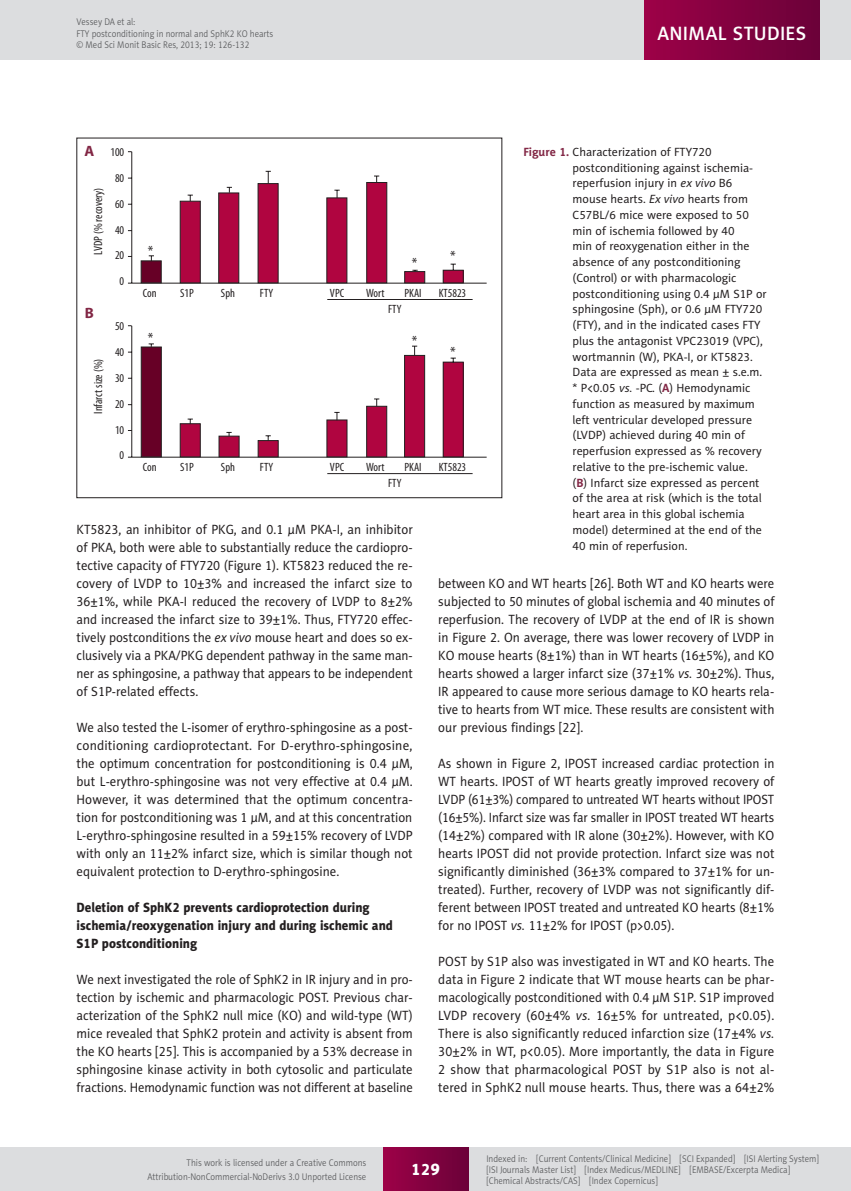
<style>
.page{position:relative;width:851px;height:1191px;background:#fff}
.page>*{position:absolute;margin:0;border:0;box-sizing:border-box;transform-origin:0 0}
.t1{font:19.5px "Naomi Sans EFN Medium";letter-spacing:.015em;color:#fff}
.t2{font:16.5px "Naomi Sans EFN Heavy";color:#fff}
.t3{font:condensed 15px "Myriad Pro";color:#231f20}
.t4{font:700 15px "Myriad Pro";color:#822745}
.MSM_Body{font:13.5px/18px "Naomi Sans EFN";color:#231f20;text-align:justify;scale:.95 1}
.MSM_Body-2{font:13.5px/18px "Naomi Sans EFN";color:#231f20;text-align:justify;scale:.94 1}
.MSM_Headline_2{font:13.5px/18px "Naomi Sans EFN Heavy";color:#231f20;scale:.95 1}
.MSM_Rycina_tytul{font:12px/15.8px "Naomi Sans EFN";color:#231f20}
.t5{font:condensed 12px/25.8px "Myriad Pro";color:#231f20;text-align:right}
.t6{font:9.75px/11.2px "Naomi Sans EFN Light";color:#57585a;scale:.9 1}
.s1{font-weight:700;color:#822745}
.s2{font-style:italic}
</style>
<div class="page">
<hr style="left:131px;top:152px;width:1px;height:131px;background:#231f20">
<svg style="left:127px;top:171px;width:359px;height:287px"></svg>
<div style="left:141px;top:347px;width:21px;height:110px;background:#670026;border:1px solid #231f20"></div>
<svg style="left:148px;top:343px;width:316px;height:114px"></svg>
<hr style="left:327px;top:299px;width:145px;height:1px;background:#231f20">
<hr style="left:327px;top:473px;width:145px;height:1px;background:#231f20">
<div style="left:0;top:1148px;width:850px;height:43px;background:#dcdddf"></div>
<div style="left:383px;top:1148px;width:85px;height:42px;background:linear-gradient(to right,#9d0147,#6b0139)"></div>
<div style="left:0;top:0;width:850px;height:60px;background:#dcdddf"></div>
<div style="left:644px;top:0;width:175px;height:60px;background:linear-gradient(to right,#9d0147,#6a0139)"></div>
<p class="t6" style="left:77px;top:16px;width:220px">Vessey DA et al:<br>FTY postconditioning in normal and SphK2 KO hearts © Med Sci Monit Basic Res, 2013; 19: 126-132</p>
<h1 class="t1" style="left:657px;top:22px;width:150px">ANIMAL STUDIES</h1>
<p class="t4" style="left:84px;top:141px;width:11px">A</p>
<p class="MSM_Rycina_tytul" style="left:572px;top:144px;width:195px;text-indent:-49px"><span class="s1">Figure 1.</span> Characterization of FTY720 postconditioning against ischemia&shy;reperfusion injury in <span class="s2">ex vivo</span> B6 mouse hearts. <span class="s2">Ex vivo</span> hearts from C57BL/6 mice were exposed to 50 min of ischemia followed by 40<br>min of reoxygenation either in the absence of any postconditioning (Control) or with pharmacologic postconditioning using 0.4 µM S1P or sphingosine (Sph), or 0.6 µM FTY720 (FTY), and in the indicated cases FTY plus the antagonist VPC23019 (VPC), wortmannin (W), PKA-I, or KT5823.<br>Data are expressed as mean ± s.e.m. * P&lt;0.05 <span class="s2">vs.</span> -PC. (<span class="s1">A</span>) Hemodynamic function as measured by maximum left ventricular developed pressure (LVDP) achieved during 40 min of reperfusion expressed as % recovery relative to the pre-ischemic value.<br>(<span class="s1">B</span>) Infarct size expressed as percent of the area at risk (which is the total heart area in this global ischemia model) determined at the end of the 40 min of reperfusion.</p>
<p class="t5" style="left:110px;top:139px;width:15px">100<br>80<br>60<br>40<br>20<br>0</p>
<p class="t5" style="left:115px;top:313px;width:11px;text-align:center">50<br>40<br>30<br>20<br>10<br>0</p>
<p class="t5" style="left:85px;top:255px;width:69px;rotate:-90deg">LVDP (% recovery)</p>
<p class="t3" style="left:148px;top:242px;width:7px">*</p>
<p class="t3" style="left:450px;top:247px;width:7px">*</p>
<p class="t3" style="left:412px;top:254px;width:7px">*</p>
<p class="t5" style="left:143px;top:280px;width:15px">Con</p>
<p class="t5" style="left:180px;top:280px;width:15px">S1P</p>
<p class="t5" style="left:221px;top:280px;width:16px">Sph</p>
<p class="t5" style="left:260px;top:280px;width:15px">FTY</p>
<p class="t5" style="left:330px;top:280px;width:16px">VPC</p>
<p class="t5" style="left:366px;top:280px;width:20px">Wort</p>
<p class="t5" style="left:404px;top:280px;width:19px">PKAI</p>
<p class="t5" style="left:438px;top:280px;width:29px">KT5823</p>
<p class="t5" style="left:388px;top:296px;width:15px">FTY</p>
<p class="t4" style="left:85px;top:303px;width:11px">B</p>
<p class="t3" style="left:148px;top:329px;width:7px">*</p>
<p class="t3" style="left:412px;top:331px;width:7px">*</p>
<p class="t3" style="left:450px;top:343px;width:7px">*</p>
<p class="t5" style="left:85px;top:414px;width:57px;rotate:-90deg">Infarct size (%)</p>
<p class="t5" style="left:143px;top:454px;width:15px">Con</p>
<p class="t5" style="left:180px;top:454px;width:15px">S1P</p>
<p class="t5" style="left:221px;top:454px;width:16px">Sph</p>
<p class="t5" style="left:260px;top:454px;width:15px">FTY</p>
<p class="t5" style="left:330px;top:454px;width:16px">VPC</p>
<p class="t5" style="left:366px;top:454px;width:20px">Wort</p>
<p class="t5" style="left:404px;top:454px;width:19px">PKAI</p>
<p class="t5" style="left:438px;top:454px;width:29px">KT5823</p>
<p class="t5" style="left:388px;top:470px;width:15px">FTY</p>
<p class="MSM_Body" style="left:77px;top:520px;width:355px">KT5823, an inhibitor of PKG, and 0.1 µM PKA-I, an inhibitor of PKA, both were able to substantially reduce the cardiopro&shy;tective capacity of FTY720 (Figure 1). KT5823 reduced the re&shy;covery of LVDP to 10±3% and increased the infarct size to 36±1%, while PKA-I reduced the recovery of LVDP to 8±2% and increased the infarct size to 39±1%. Thus, FTY720 effec&shy;tively postconditions the <span class="s2">ex vivo</span> mouse heart and does so ex&shy;clusively via a PKA/PKG dependent pathway in the same man&shy;ner as sphingosine, a pathway that appears to be independent of S1P-related effects.</p>
<p class="MSM_Body" style="left:77px;top:718px;width:355px">We also tested the L-isomer of erythro-sphingosine as a post&shy;conditioning cardioprotectant. For D-erythro-sphingosine, the optimum concentration for postconditioning is 0.4 µM, but L-erythro-sphingosine was not very effective at 0.4 µM.<br>However, it was determined that the optimum concentra&shy;tion for postconditioning was 1 µM, and at this concentration L-erythro-sphingosine resulted in a 59±15% recovery of LVDP with only an 11±2% infarct size, which is similar though not equivalent protection to D-erythro-sphingosine.</p>
<p class="MSM_Headline_2" style="left:77px;top:898px;width:334px">Deletion of SphK2 prevents cardioprotection during ischemia/reoxygenation injury and during ischemic and<br>S1P postconditioning</p>
<p class="MSM_Body-2" style="left:77px;top:970px;width:359px">We next investigated the role of SphK2 in IR injury and in pro&shy;tection by ischemic and pharmacologic POST. Previous char&shy;acterization of the SphK2 null mice (KO) and wild-type (WT) mice revealed that SphK2 protein and activity is absent from the KO hearts [25]. This is accompanied by a 53% decrease in sphingosine kinase activity in both cytosolic and particulate fractions. Hemodynamic function was not different at baseline</p>
<p class="MSM_Body-2" style="left:438px;top:574px;width:359px">between KO and WT hearts [26]. Both WT and KO hearts were subjected to 50 minutes of global ischemia and 40 minutes of reperfusion. The recovery of LVDP at the end of IR is shown in Figure 2. On average, there was lower recovery of LVDP in KO mouse hearts (8±1%) than in WT hearts (16±5%), and KO hearts showed a larger infarct size (37±1% <span class="s2">vs.</span> 30±2%). Thus, IR appeared to cause more serious damage to KO hearts rela&shy;tive to hearts from WT mice. These results are consistent with our previous findings [22].</p>
<p class="MSM_Body" style="left:438px;top:754px;width:355px">As shown in Figure 2, IPOST increased cardiac protection in WT hearts. IPOST of WT hearts greatly improved recovery of LVDP (61±3%) compared to untreated WT hearts without IPOST (16±5%). Infarct size was far smaller in IPOST treated WT hearts (14±2%) compared with IR alone (30±2%). However, with KO hearts IPOST did not provide protection. Infarct size was not significantly diminished (36±3% compared to 37±1% for un&shy;treated). Further, recovery of LVDP was not significantly dif&shy;ferent between IPOST treated and untreated KO hearts (8±1% for no IPOST <span class="s2">vs.</span> 11±2% for IPOST (p&gt;0.05).</p>
<p class="MSM_Body" style="left:438px;top:952px;width:355px">POST by S1P also was investigated in WT and KO hearts. The data in Figure 2 indicate that WT mouse hearts can be phar&shy;macologically postconditioned with 0.4 µM S1P. S1P improved LVDP recovery (60±4% <span class="s2">vs.</span> 16±5% for untreated, p&lt;0.05).<br>There is also significantly reduced infarction size (17±4% <span class="s2">vs.<br></span>30±2% in WT, p&lt;0.05). More importantly, the data in Figure 2 show that pharmacological POST by S1P also is not al&shy;tered in SphK2 null mouse hearts. Thus, there was a 64±2%</p>
<p class="t6" style="left:147px;top:1156px;width:245px;line-height:13.5px;text-align:right">This work is licensed under a Creative Commons<br>Attribution-NonCommercial-NoDerivs 3.0 Unported License</p>
<p class="t2" style="left:411px;top:1159px;width:30px">129</p>
<p class="t6" style="left:486px;top:1152px;width:371px">Indexed in: [Current Contents/Clinical Medicine] [SCI Expanded] [ISI Alerting System] [ISI Journals Master List] [Index Medicus/MEDLINE] [EMBASE/Excerpta Medica] [Chemical Abstracts/CAS] [Index Copernicus]</p>
</div>
